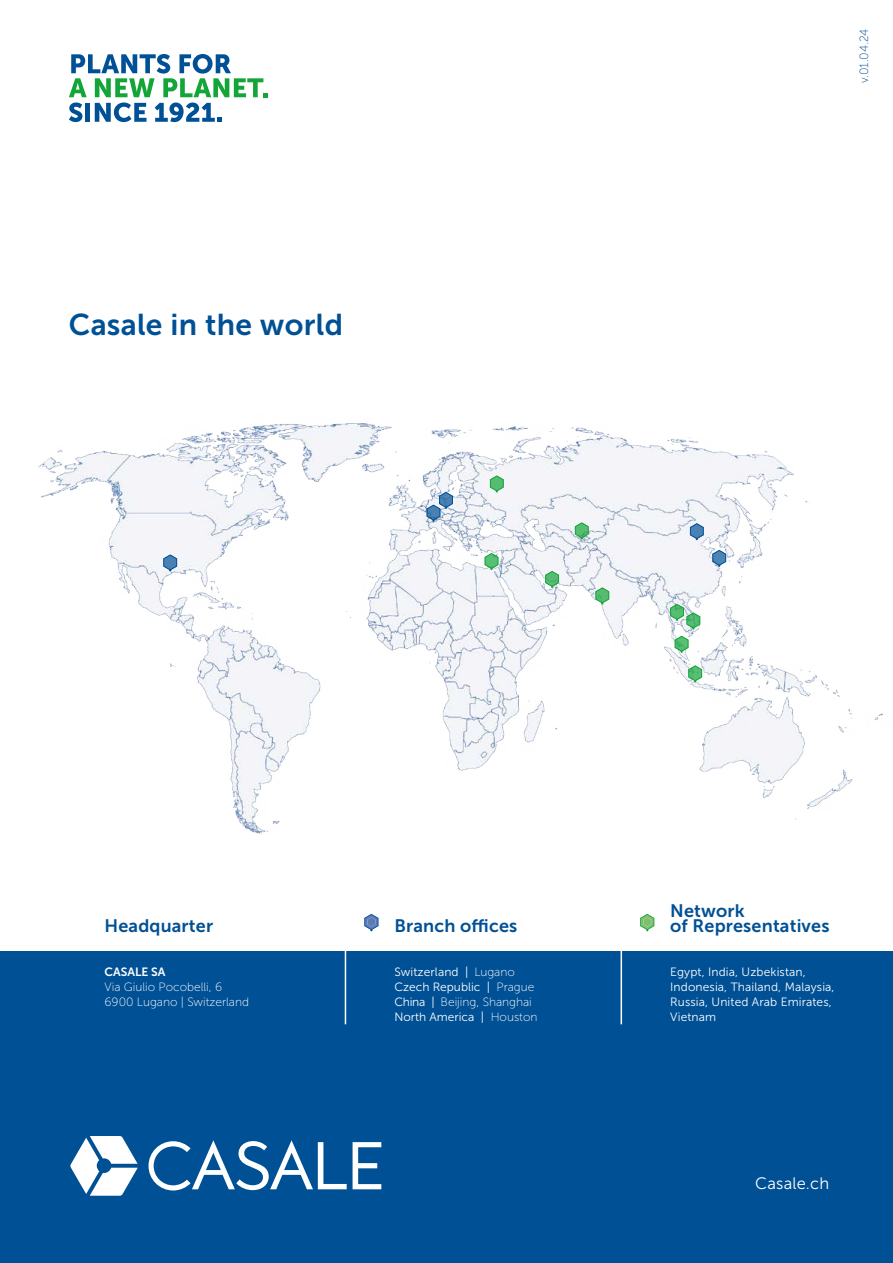
<style>
.page{position:relative;width:893px;height:1263px;background:#fff}
.page>*{position:absolute;margin:0;border:0;box-sizing:border-box;transform-origin:0 0}
.t1{font:30px "Museo Sans 700";letter-spacing:.01em;color:#005095}
.t2{font:18px/15px "Museo Sans 700";letter-spacing:.01em;color:#005095}
.t3{font:16.5px "Museo Sans 300";letter-spacing:.01em;color:#fff}
.t4{font:12px/15px "Museo Sans 300";letter-spacing:.01em;color:#fff}
.t5{font:12px/15px "Museo Sans 100";color:#fff}
.t6{font:12px "Museo Sans 100";color:#005095}
.t7{font:12px "Museo Sans 700";color:#fff}
.s1{font-family:"Museo Sans 100"}
.s2{font-family:"Museo Sans 300"}
</style>
<div class="page">
<svg style="left:69px;top:54px;width:199px;height:43px"></svg>
<svg style="left:69px;top:103px;width:13px;height:19px"></svg>
<hr style="left:86px;top:103px;width:4px;height:19px;background:#005095">
<svg style="left:95px;top:103px;width:52px;height:19px"></svg>
<svg style="left:155px;top:103px;width:66px;height:19px"></svg>
<div style="left:0;top:952px;width:893px;height:311px;background:#005095"></div>
<svg style="left:353px;top:1142px;width:28px;height:47px"></svg>
<svg style="left:148px;top:1140px;width:199px;height:50px"></svg>
<svg style="left:70px;top:1136px;width:68px;height:60px"></svg>
<hr style="left:345px;top:906px;width:1px;height:118px;background:#fff">
<hr style="left:621px;top:906px;width:1px;height:118px;background:#fff">
<img style="left:38px;top:423px;width:845px;height:411px">
<svg style="left:163px;top:554px;width:15px;height:17px"></svg>
<svg style="left:426px;top:492px;width:27px;height:30px"></svg>
<svg style="left:690px;top:523px;width:14px;height:17px"></svg>
<svg style="left:712px;top:549px;width:15px;height:18px"></svg>
<svg style="left:670px;top:604px;width:31px;height:25px"></svg>
<svg style="left:674px;top:635px;width:15px;height:18px"></svg>
<svg style="left:688px;top:665px;width:15px;height:17px"></svg>
<svg style="left:595px;top:587px;width:15px;height:17px"></svg>
<svg style="left:545px;top:571px;width:15px;height:17px"></svg>
<svg style="left:575px;top:522px;width:14px;height:17px"></svg>
<svg style="left:490px;top:475px;width:14px;height:17px"></svg>
<svg style="left:484px;top:553px;width:15px;height:17px"></svg>
<svg style="left:364px;top:914px;width:14px;height:17px"></svg>
<svg style="left:640px;top:914px;width:14px;height:17px"></svg>
<h1 class="t1" style="left:69px;top:308px;width:276px">Casale in the world</h1>
<p class="t6" style="left:858px;top:83px;width:56px;rotate:-90deg">v.01.04.24</p>
<h2 class="t2" style="left:104px;top:918px;width:110px">Headquarter</h2>
<h2 class="t2" style="left:394px;top:918px;width:124px">Branch offices</h2>
<p class="t7" style="left:104px;top:965px;width:63px">CASALE SA</p>
<p class="t5" style="left:104px;top:980px;width:146px">Via Giulio Pocobelli, 6<br>6900 Lugano | Switzerland</p>
<p class="t4" style="left:394px;top:965px;width:142px">Switzerland | <span class="s1">Lugano<br></span>Czech Republic | <span class="s1">Prague</span></p>
<p class="t5" style="left:394px;top:995px;width:139px"><span class="s2">China |</span> Beijing, Shanghai</p>
<p class="t4" style="left:394px;top:1010px;width:145px">North America | <span class="s1">Houston</span></p>
<h2 class="t2" style="left:670px;top:903px;width:161px">Network<br>of Representatives</h2>
<p class="t4" style="left:670px;top:965px;width:166px">Egypt, India, Uzbekistan,<br>Indonesia, Thailand, Malaysia,<br>Russia, United Arab Emirates,<br>Vietnam</p>
<h3 class="t3" style="left:755px;top:1174px;width:75px">Casale.ch</h3>
</div>
